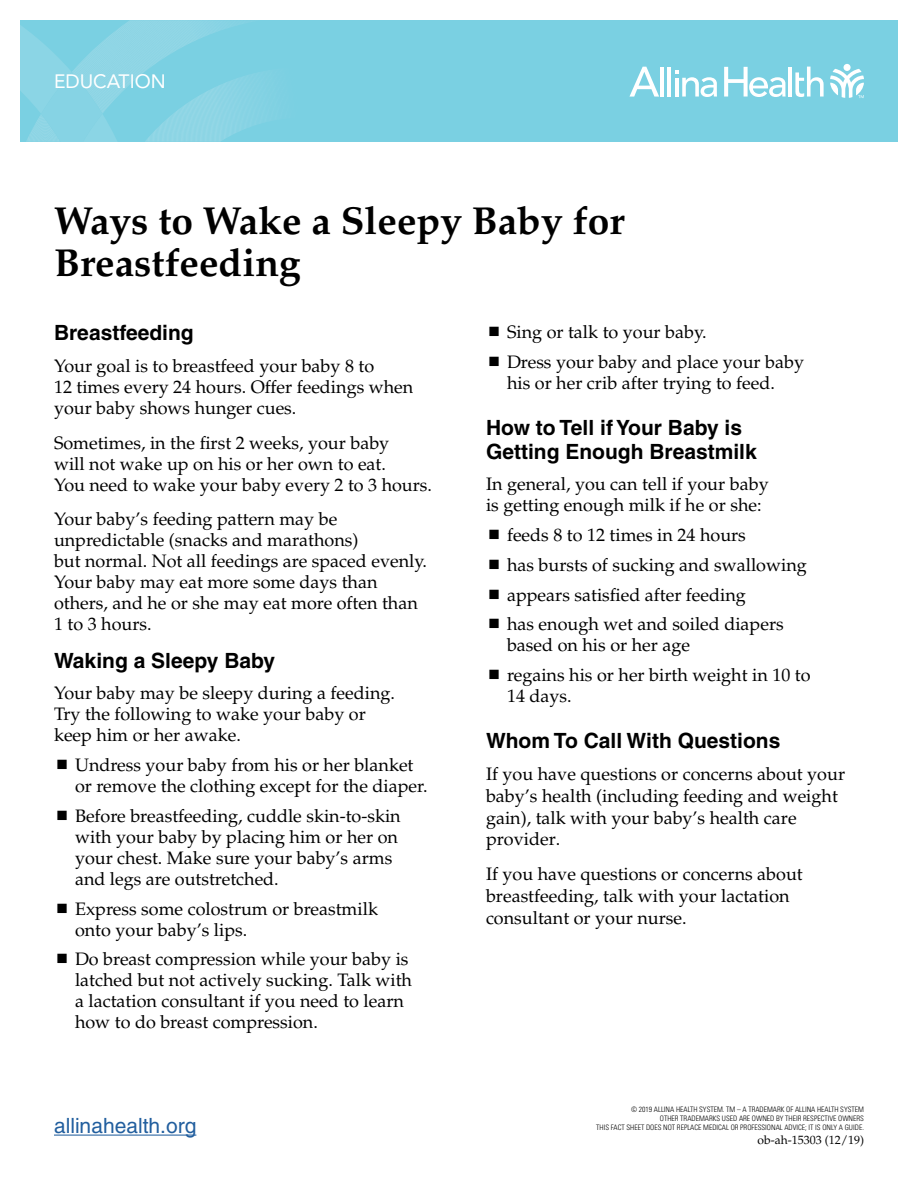
<style>
.page{position:relative;width:918px;height:1188px;background:#fff}
.page>*{position:absolute;margin:0;border:0;box-sizing:border-box;transform-origin:0 0}
.t1{font:700 39px/42px "Palatino";color:#000}
.t2{font:700 21px/24px "Helvetica";color:#000}
.t3{font:21px "Helvetica";color:#215e9e}
.t4{font:19.2px "Avenir LT Std";color:#fff}
.t5{font:18px/21px "Palatino";color:#000}
.t6{font:12px "Palatino";color:#000}
.t7{font:300 condensed 7.5px/9px "Univers";color:#000;text-align:right}
</style>
<div class="page">
<div style="left:20px;top:20px;width:878px;height:122px;background:#7ad0e2"></div>
<svg style="left:20px;top:20px;width:246px;height:122px"></svg>
<svg style="left:830px;top:69px;width:34px;height:29px"></svg>
<div style="left:844px;top:64px;width:7px;height:7px;background:#fff;border-radius:50%"></div>
<hr style="left:660px;top:67px;width:4px;height:30px;background:#fff">
<hr style="left:667px;top:67px;width:4px;height:30px;background:#fff">
<hr style="left:789px;top:67px;width:3px;height:30px;background:#fff">
<svg style="left:795px;top:67px;width:29px;height:30px"></svg>
<svg style="left:675px;top:71px;width:42px;height:26px"></svg>
<svg style="left:629px;top:67px;width:30px;height:30px"></svg>
<svg style="left:724px;top:67px;width:62px;height:30px"></svg>
<hr style="left:54px;top:1135px;width:142px;height:1px;background:#215e9e">
<p class="t4" style="left:54px;top:70px;width:113px">EDUCATION</p>
<h1 class="t1" style="left:54px;top:200px;width:572px">Ways to Wake a Sleepy Baby for<br>Breastfeeding</h1>
<p class="t2" style="left:54px;top:321px;width:141px">Breastfeeding</p>
<p class="t5" style="left:54px;top:356px;width:361px">Your goal is to breastfeed your baby 8 to<br>12 times every 24 hours. Offer feedings when your baby shows hunger cues.</p>
<p class="t5" style="left:54px;top:432px;width:380px">Sometimes, in the first 2 weeks, your baby<br>will not wake up on his or her own to eat.<br>You need to wake your baby every 2 to 3 hours.</p>
<p class="t5" style="left:54px;top:509px;width:375px">Your baby’s feeding pattern may be unpredictable (snacks and marathons)<br>but normal. Not all feedings are spaced evenly.<br>Your baby may eat more some days than others, and he or she may eat more often than 1 to 3 hours.</p>
<p class="t2" style="left:54px;top:648px;width:223px">Waking a Sleepy Baby</p>
<p class="t5" style="left:54px;top:683px;width:343px">Your baby may be sleepy during a feeding.<br>Try the following to wake your baby or keep him or her awake.</p>
<p class="t5" style="left:75px;top:755px;width:354px">Undress your baby from his or her blanket or remove the clothing except for the diaper.</p>
<p class="t5" style="left:75px;top:806px;width:327px">Before breastfeeding, cuddle skin-to-skin with your baby by placing him or her on your chest. Make sure your baby’s arms and legs are outstretched.</p>
<p class="t5" style="left:75px;top:898px;width:305px">Express some colostrum or breastmilk onto your baby’s lips.</p>
<p class="t5" style="left:75px;top:949px;width:339px">Do breast compression while your baby is latched but not actively sucking. Talk with a lactation consultant if you need to learn how to do breast compression.</p>
<p class="t5" style="left:507px;top:317px;width:299px;line-height:29.7px">Sing or talk to your baby.<br>Dress your baby and place your baby</p>
<p class="t5" style="left:507px;top:372px;width:270px">his or her crib after trying to feed.</p>
<p class="t2" style="left:486px;top:415px;width:272px">How to Tell if Your Baby is<br>Getting Enough Breastmilk</p>
<p class="t5" style="left:486px;top:474px;width:284px">In general, you can tell if your baby is getting enough milk if he or she:</p>
<p class="t5" style="left:507px;top:521px;width:301px;line-height:29.7px">feeds 8 to 12 times in 24 hours<br>has bursts of sucking and swallowing appears satisfied after feeding<br>has enough wet and soiled diapers</p>
<p class="t5" style="left:507px;top:631px;width:305px;line-height:29.7px">based on his or her age<br>regains his or her birth weight in 10 to</p>
<p class="t5" style="left:507px;top:686px;width:66px">14 days.</p>
<p class="t2" style="left:486px;top:728px;width:296px">Whom To Call With Questions</p>
<p class="t5" style="left:486px;top:764px;width:361px;line-height:21.6px">If you have questions or concerns about your baby’s health (including feeding and weight gain), talk with your baby’s health care provider.</p>
<p class="t5" style="left:486px;top:864px;width:318px;line-height:21.6px">If you have questions or concerns about breastfeeding, talk with your lactation consultant or your nurse.</p>
<p class="t3" style="left:54px;top:1113px;width:144px">allinahealth.org</p>
<p class="t7" style="left:596px;top:1105px;width:269px">© 2019 ALLINA HEALTH SYSTEM. TM – A TRADEMARK OF ALLINA HEALTH SYSTEM<br>OTHER TRADEMARKS USED ARE OWNED BY THEIR RESPECTIVE OWNERS<br>THIS FACT SHEET DOES NOT REPLACE MEDICAL OR PROFESSIONAL ADVICE; IT IS ONLY A GUIDE.</p>
<p class="t6" style="left:758px;top:1133px;width:108px">ob-ah-15303 (12/19)</p>
</div>
